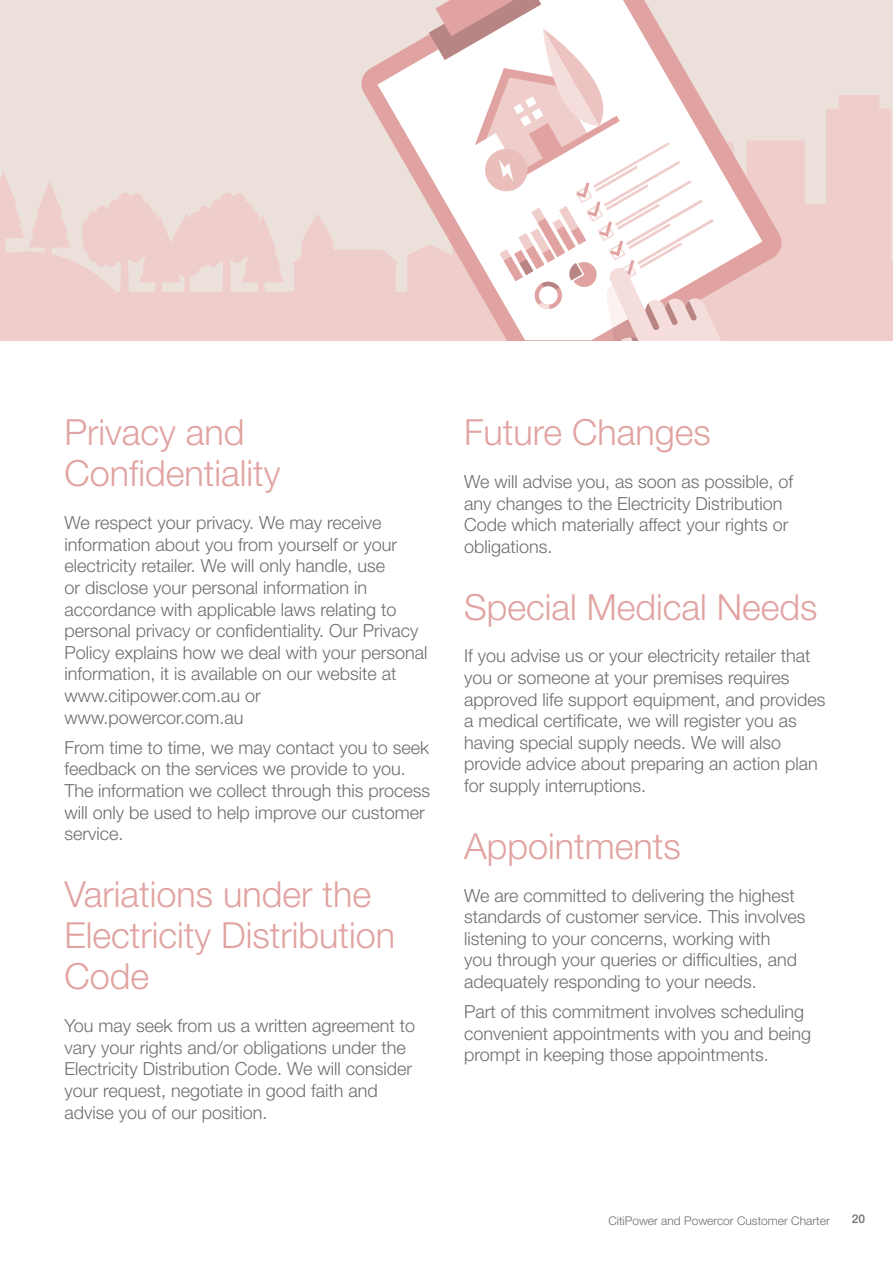
<style>
.page{position:relative;width:893px;height:1263px;background:#fff}
.page>*{position:absolute;margin:0;border:0;box-sizing:border-box;transform-origin:0 0}
.t1{font:300 36px/41.2px "Helvetica Neue";color:#e1a3a1}
.t2{font:300 18px/21.6px "Helvetica Neue";color:#6d6e71}
.t3{font:300 12px "Helvetica Neue";color:#6d6e71}
.t4{font:500 12px "Helvetica Neue";color:#6d6e71}
</style>
<div class="page">
<div style="left:0;top:0;width:893px;height:340px;background:#ece1da"></div>
<svg style="left:0;top:95px;width:893px;height:245px;fill:#efcdca"></svg>
<svg style="left:359px;top:64px;width:18px;height:276px"></svg>
<svg style="left:377px;top:34px;width:52px;height:306px"></svg>
<svg style="left:429px;top:0;width:370px;height:340px"></svg>
<h1 class="t1" style="left:64px;top:410px;width:217px">Privacy and<br>Confidentiality</h1>
<p class="t2" style="left:64px;top:511px;width:365px">We respect your privacy. We may receive information about you from yourself or your electricity retailer. We will only handle, use<br>or disclose your personal information in accordance with applicable laws relating to personal privacy or confidentiality. Our Privacy Policy explains how we deal with your personal information, it is available on our website at www.citipower.com.au or www.powercor.com.au</p>
<p class="t2" style="left:64px;top:735px;width:367px">From time to time, we may contact you to seek feedback on the services we provide to you.<br>The information we collect through this process will only be used to help improve our customer service.</p>
<h1 class="t1" style="left:64px;top:871px;width:332px">Variations under the<br>Electricity Distribution<br>Code</h1>
<p class="t2" style="left:64px;top:1014px;width:352px">You may seek from us a written agreement to vary your rights and/or obligations under the Electricity Distribution Code. We will consider your request, negotiate in good faith and advise you of our position.</p>
<h1 class="t1" style="left:464px;top:410px;width:248px">Future Changes</h1>
<p class="t2" style="left:464px;top:470px;width:331px">We will advise you, as soon as possible, of any changes to the Electricity Distribution Code which materially affect your rights or obligations.</p>
<h1 class="t1" style="left:464px;top:584px;width:355px">Special Medical Needs</h1>
<p class="t2" style="left:464px;top:644px;width:363px">If you advise us or your electricity retailer that you or someone at your premises requires approved life support equipment, and provides a medical certificate, we will register you as having special supply needs. We will also provide advice about preparing an action plan for supply interruptions.</p>
<h1 class="t1" style="left:464px;top:823px;width:218px">Appointments</h1>
<p class="t2" style="left:464px;top:883px;width:343px">We are committed to delivering the highest standards of customer service. This involves listening to your concerns, working with<br>you through your queries or difficulties, and adequately responding to your needs.</p>
<p class="t2" style="left:464px;top:1000px;width:349px">Part of this commitment involves scheduling convenient appointments with you and being prompt in keeping those appointments.</p>
<p class="t3" style="left:608px;top:1211px;width:223px">CitiPower and Powercor Customer Charter</p>
<p class="t4" style="left:852px;top:1212px;width:15px">20</p>
</div>
